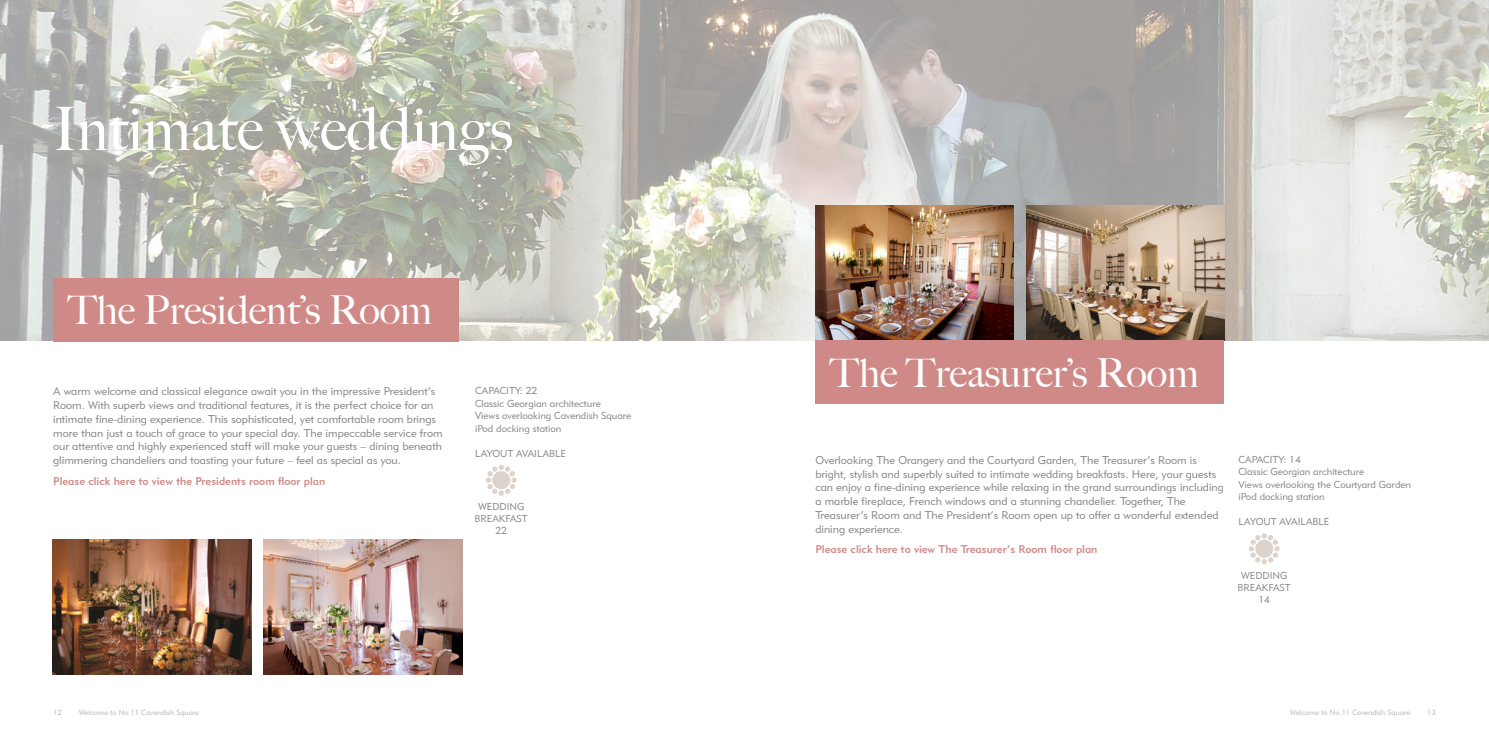
<style>
.page{position:relative;width:1489px;height:745px;background:#fff}
.page>*{position:absolute;margin:0;border:0;box-sizing:border-box;transform-origin:0 0}
.t1{font:500 60px "Big Caslon";color:#fff}
.t2{font:500 40px "Big Caslon";color:#fff}
.body{font:11.25px/13.8px "Geometric 415 BT Lite A";color:#858383}
.body-2{font:11.25px "Geometric 415 BT Medium A";color:#cf8987}
.RS-body{font:10px "Geometric 415 BT Lite A";color:#858383}
.RS-capacity{font:10px "Geometric 415 BT Lite A";color:#858383}
.layouts{font:10px/12px "Geometric 415 BT Lite A";color:#858383;text-align:center}
.t3{font:7.5px "Geometric 415 BT Lite A";color:#b8b5b5}
</style>
<div class="page">
<img style="left:0;top:0;width:1488px;height:340px">
<img style="left:815px;top:206px;width:198px;height:134px">
<img style="left:53px;top:539px;width:198px;height:134px">
<img style="left:1026px;top:206px;width:198px;height:134px">
<img style="left:263px;top:539px;width:199px;height:134px">
<div style="left:815px;top:340px;width:409px;height:64px;background:#cf8987"></div>
<div style="left:53px;top:278px;width:405px;height:63px;background:#cf8987"></div>
<svg style="left:1249px;top:533px;width:30px;height:31px"></svg>
<div style="left:1255px;top:539px;width:18px;height:18px;background:#dcd4cc;border-radius:50%"></div>
<svg style="left:486px;top:464px;width:30px;height:31px"></svg>
<div style="left:492px;top:471px;width:18px;height:18px;background:#dcd4cc;border-radius:50%"></div>
<p class="t1" style="left:53px;top:94px;width:461px">Intimate weddings</p>
<p class="t2" style="left:67px;top:287px;width:366px">The President’s Room</p>
<p class="body" style="left:53px;top:384px;width:391px">A warm welcome and classical elegance await you in the impressive President’s Room. With superb views and traditional features, it is the perfect choice for an intimate fine-dining experience. This sophisticated, yet comfortable room brings more than just a touch of grace to your special day. The impeccable service from our attentive and highly experienced staff will make your guests – dining beneath glimmering chandeliers and toasting your future – feel as special as you.</p>
<p class="body-2" style="left:53px;top:473px;width:273px">Please click here to view the Presidents room floor plan</p>
<p class="RS-capacity" style="left:475px;top:384px;width:64px">CAPACITY: 22</p>
<p class="RS-body" style="left:475px;top:397px;width:127px">Classic Georgian architecture</p>
<p class="RS-body" style="left:475px;top:409px;width:158px">Views overlooking Cavendish Square</p>
<p class="RS-body" style="left:475px;top:422px;width:88px">iPod docking station</p>
<p class="RS-capacity" style="left:475px;top:447px;width:92px">LAYOUT AVAILABLE</p>
<p class="layouts" style="left:474px;top:500px;width:55px">WEDDING<br>BREAKFAST</p>
<p class="layouts" style="left:495px;top:524px;width:13px">22</p>
<p class="t2" style="left:829px;top:349px;width:371px">The Treasurer’s Room</p>
<p class="body" style="left:815px;top:452px;width:410px">Overlooking The Orangery and the Courtyard Garden, The Treasurer’s Room is bright, stylish and superbly suited to intimate wedding breakfasts. Here, your guests can enjoy a fine-dining experience while relaxing in the grand surroundings including a marble fireplace, French windows and a stunning chandelier. Together, The Treasurer’s Room and The President’s Room open up to offer a wonderful extended dining experience.</p>
<p class="body-2" style="left:815px;top:542px;width:283px">Please click here to view The Treasurer’s Room floor plan</p>
<p class="RS-capacity" style="left:1238px;top:453px;width:64px">CAPACITY: 14</p>
<p class="RS-body" style="left:1238px;top:465px;width:127px">Classic Georgian architecture</p>
<p class="RS-body" style="left:1238px;top:478px;width:174px">Views overlooking the Courtyard Garden</p>
<p class="RS-body" style="left:1238px;top:490px;width:88px">iPod docking station</p>
<p class="RS-capacity" style="left:1238px;top:515px;width:92px">LAYOUT AVAILABLE</p>
<p class="layouts" style="left:1237px;top:568px;width:55px">WEDDING<br>BREAKFAST</p>
<p class="layouts" style="left:1258px;top:592px;width:13px">14</p>
<p class="t3" style="left:53px;top:707px;width:10px">12</p>
<p class="t3" style="left:79px;top:707px;width:122px">Welcome to No.11 Cavendish Square</p>
<p class="t3" style="left:1289px;top:707px;width:122px">Welcome to No.11 Cavendish Square</p>
<p class="t3" style="left:1427px;top:707px;width:10px">13</p>
</div>
